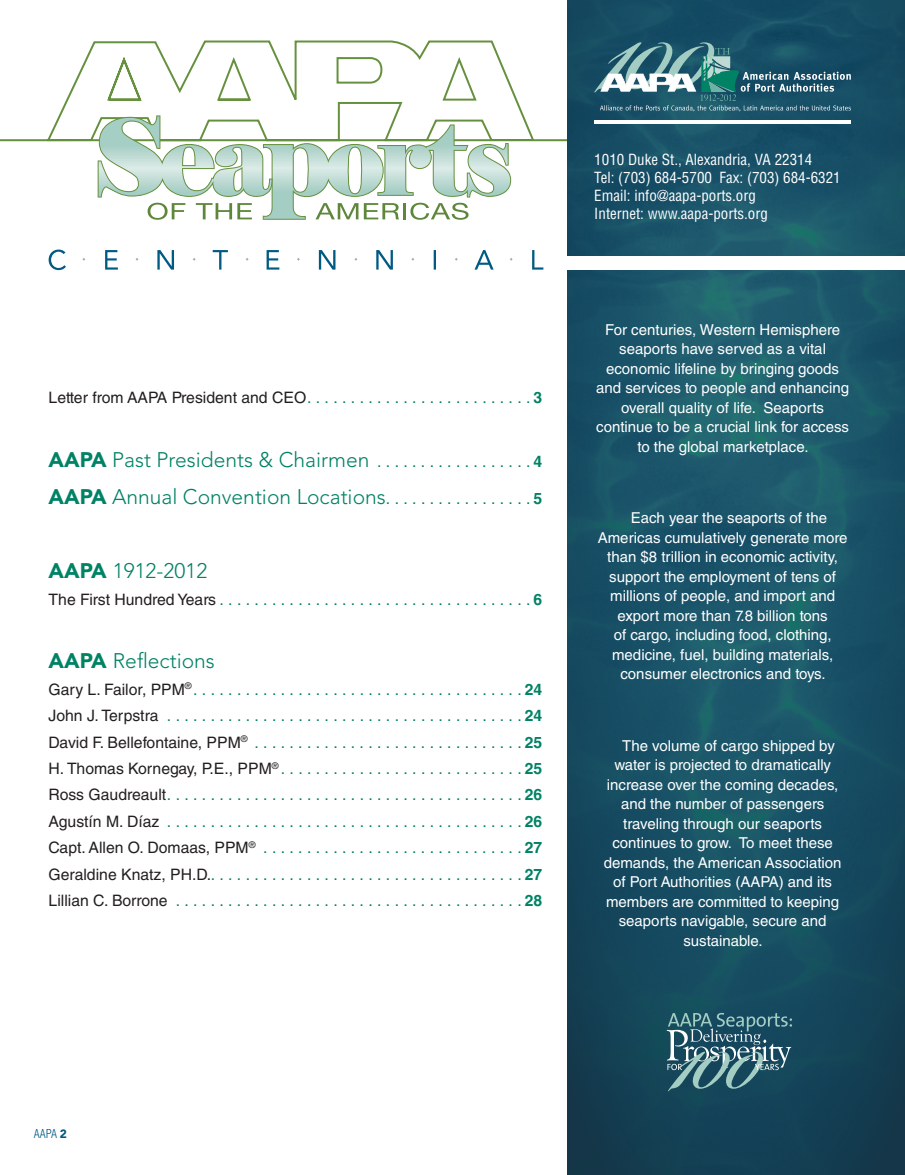
<style>
.page{position:relative;width:905px;height:1175px;background:#fff}
.page>*{position:absolute;margin:0;border:0;box-sizing:border-box;transform-origin:0 0}
.t1{font:300 21px/37.2px "Avenir LT Std";color:#008265}
.t2{font:15.75px/26.4px "Helvetica LT Std";color:#008265;text-align:justify}
.t3{font:15.75px "Helvetica LT Std";color:#231f20}
.t4{font:15px/19.5px "Helvetica LT Std";color:#fff;text-align:center}
.t5{font:condensed 15px/18px "Helvetica LT Std";color:#fff}
.t6{font:300 condensed 12px "Helvetica LT Std";color:#005a84}
.s1{color:#008265}
.s2{font-weight:700;color:#008265}
.s3{font-weight:900}
.s4{font-family:"Helvetica LT Std";font-weight:400;font-size:15.75px}
.s5{font-family:"Helvetica LT Std";font-weight:700;font-size:15.75px}
.s6{color:#231f20}
.s7{font-weight:700}
.s8{font-family:"Avenir LT Std";font-weight:900;font-stretch:normal}
</style>
<div class="page">
<svg style="left:0;top:40px;width:567px;height:102px"></svg>
<svg style="left:98px;top:115px;width:413px;height:105px"></svg>
<svg style="left:567px;top:0;width:337px;height:1174px;background:#184f63"></svg>
<div style="left:562px;top:256px;width:342px;height:14px;background:#fff"></div>
<hr style="left:594px;top:121px;width:256px;height:3px;background:#fff">
<svg style="left:594px;top:42px;width:256px;height:69px;background:#3e7180"></svg>
<svg style="left:49px;top:249px;width:494px;height:21px"></svg>
<svg style="left:666px;top:1013px;width:126px;height:78px;background:#436f7d"></svg>
<p class="t3" style="left:49px;top:388px;width:495px">Letter from AAPA President and CEO <span class="s1">.........................</span> <span class="s2">3</span></p>
<h1 class="t1" style="left:49px;top:441px;width:495px"><span class="s3">AAPA</span> Past Presidents &amp; Chairmen <span class="s4">. . . . . . . . . . . . . . . . .</span> <span class="s5">4<br></span><span class="s3">AAPA</span> Annual Convention Locations <span class="s4">. . . . . . . . . . . . . . . .</span> <span class="s5">5</span></h1>
<h1 class="t1" style="left:49px;top:552px;width:160px"><span class="s3">AAPA</span> 1912-2012</h1>
<p class="t2" style="left:49px;top:586px;width:495px"><span class="s6">The First Hundred Years</span> ................................... <span class="s7">6</span></p>
<h1 class="t1" style="left:49px;top:642px;width:168px"><span class="s3">AAPA</span> Reflections</h1>
<p class="t2" style="left:49px;top:676px;width:495px"><span class="s6">Gary L. Failor, PPM</span><sup>®</sup> ..................................... <span class="s7">24<br></span><span class="s6">John J.Terpstra</span> . ....................................... <span class="s7">24<br></span><span class="s6">David F. Bellefontaine, PPM</span><sup>®</sup> . ............................. <span class="s7">25<br></span><span class="s6">H.Thomas Kornegay, P.E., PPM</span><sup>®</sup> ........................... <span class="s7">25<br></span><span class="s6">Ross Gaudreault</span> ........................................ <span class="s7">26<br></span><span class="s6">Agustín M. Díaz</span> . ....................................... <span class="s7">26<br></span><span class="s6">Capt.Allen O. Domaas, PPM</span><sup>®</sup> . ............................ <span class="s7">27<br></span><span class="s6">Geraldine Knatz, PH.D.</span> . .................................. <span class="s7">27<br></span><span class="s6">Lillian C. Borrone</span> . ...................................... <span class="s7">28</span></p>
<p class="t5" style="left:594px;top:151px;width:248px">1010 Duke St., Alexandria, VA 22314<br>Tel: (703) 684-5700 Fax: (703) 684-6321<br>Email: info@aapa-ports.org<br>Internet: www.aapa-ports.org</p>
<p class="t4" style="left:596px;top:320px;width:254px">For centuries, Western Hemisphere seaports have served as a vital economic lifeline by bringing goods and services to people and enhancing overall quality of life. Seaports continue to be a crucial link for access to the global marketplace.</p>
<p class="t4" style="left:630px;top:508px;width:198px">Each year the seaports of the</p>
<p class="t4" style="left:597px;top:528px;width:251px">Americas cumulatively generate more</p>
<p class="t4" style="left:607px;top:547px;width:232px">than $8 trillion in economic activity,</p>
<p class="t4" style="left:609px;top:567px;width:228px">support the employment of tens of</p>
<p class="t4" style="left:610px;top:586px;width:226px">millions of people, and import and</p>
<p class="t4" style="left:617px;top:606px;width:212px">export more than 7.8 billion tons</p>
<p class="t4" style="left:613px;top:625px;width:219px">of cargo, including food, clothing,</p>
<p class="t4" style="left:612px;top:645px;width:222px">medicine, fuel, building materials,</p>
<p class="t4" style="left:620px;top:664px;width:204px">consumer electronics and toys.</p>
<p class="t4" style="left:622px;top:736px;width:214px">The volume of cargo shipped by</p>
<p class="t4" style="left:614px;top:755px;width:218px">water is projected to dramatically</p>
<p class="t4" style="left:607px;top:775px;width:233px">increase over the coming decades,</p>
<p class="t4" style="left:621px;top:794px;width:204px">and the number of passengers</p>
<p class="t4" style="left:623px;top:814px;width:200px">traveling through our seaports</p>
<p class="t4" style="left:612px;top:833px;width:222px">continues to grow. To meet these</p>
<p class="t4" style="left:603px;top:853px;width:239px">demands, the American Association</p>
<p class="t4" style="left:613px;top:872px;width:220px">of Port Authorities (AAPA) and its</p>
<p class="t4" style="left:606px;top:892px;width:234px">members are committed to keeping</p>
<p class="t4" style="left:618px;top:911px;width:209px">seaports navigable, secure and</p>
<p class="t4" style="left:683px;top:931px;width:78px">sustainable.</p>
<p class="t6" style="left:34px;top:1126px;width:35px">AAPA <span class="s8">2</span></p>
</div>
